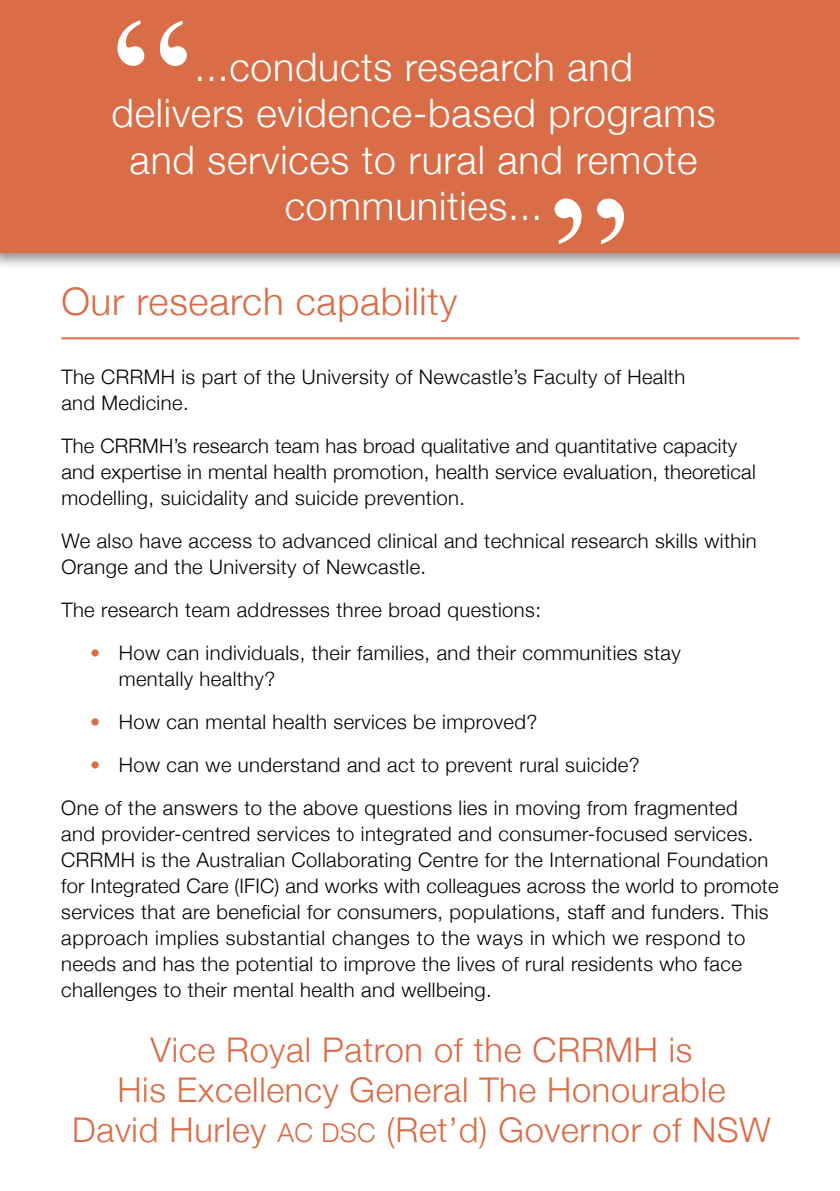
<style>
.page{position:relative;width:840px;height:1191px;background:#fff}
.page>*{position:absolute;margin:0;border:0;box-sizing:border-box;transform-origin:0 0}
.t1{font:300 39.2px/46.2px "Helvetica Neue";letter-spacing:.02em;color:#fff;text-align:center}
.t2{font:300 38px/45px "Helvetica Neue";letter-spacing:.02em;color:#fff;text-align:center}
.t3{font:300 38px "Helvetica Neue";letter-spacing:.02em;color:#d86d48}
.t4{font:300 34px/40px "Helvetica Neue";letter-spacing:.02em;color:#d86d48;text-align:center}
.t5{font:300 20px/26px "Helvetica Neue";letter-spacing:.02em;color:#000}
.s1{color:#d86d48}
.s2{font-size:26px}
</style>
<div class="page">
<hr style="left:61px;top:337px;width:737px;height:2px;background:#d86d48">
<div style="left:0;top:0;width:839px;height:270px;background:#000;opacity:.45"></div>
<div style="left:0;top:0;width:839px;height:253px;background:#d86d48"></div>
<svg style="left:117px;top:20px;width:70px;height:46px"></svg>
<svg style="left:554px;top:198px;width:69px;height:46px"></svg>
<h2 class="t2" style="left:118px;top:33px;width:594px">...conducts research and<br>delivers evidence-based programs and services to rural and remote communities...</h2>
<h1 class="t1" style="left:111px;top:41px;width:605px">...conducts research and<br>delivers evidence-based programs and services to rural and remote communities...</h1>
<h2 class="t3" style="left:61px;top:270px;width:397px">Our research capability</h2>
<p class="t5" style="left:61px;top:362px;width:625px">The CRRMH is part of the University of Newcastle’s Faculty of Health and Medicine.</p>
<p class="t5" style="left:61px;top:431px;width:695px">The CRRMH’s research team has broad qualitative and quantitative capacity and expertise in mental health promotion, health service evaluation, theoretical modelling, suicidality and suicide prevention.</p>
<p class="t5" style="left:61px;top:526px;width:696px">We also have access to advanced clinical and technical research skills within<br>Orange and the University of Newcastle.</p>
<p class="t5" style="left:61px;top:595px;width:481px">The research team addresses three broad questions:</p>
<p class="t5" style="left:119px;top:638px;width:563px;text-indent:-29px"><span class="s1">•</span> How can individuals, their families, and their communities stay mentally healthy?</p>
<p class="t5" style="left:90px;top:707px;width:448px"><span class="s1">•</span> How can mental health services be improved?</p>
<p class="t5" style="left:61px;top:741px;width:677px;line-height:43px;text-indent:29px"><span class="s1">•</span> How can we understand and act to prevent rural suicide?<br>One of the answers to the above questions lies in moving from fragmented</p>
<p class="t5" style="left:61px;top:819px;width:718px">and provider-centred services to integrated and consumer-focused services.<br>CRRMH is the Australian Collaborating Centre for the International Foundation for Integrated Care (IFIC) and works with colleagues across the world to promote services that are beneficial for consumers, populations, staff and funders. This approach implies substantial changes to the ways in which we respond to needs and has the potential to improve the lives of rural residents who face challenges to their mental health and wellbeing.</p>
<h3 class="t4" style="left:72px;top:1027px;width:699px">Vice Royal Patron of the CRRMH is<br>His Excellency General The Honourable<br>David Hurley <span class="s2">AC DSC</span> (Ret’d) Governor of NSW</h3>
</div>
